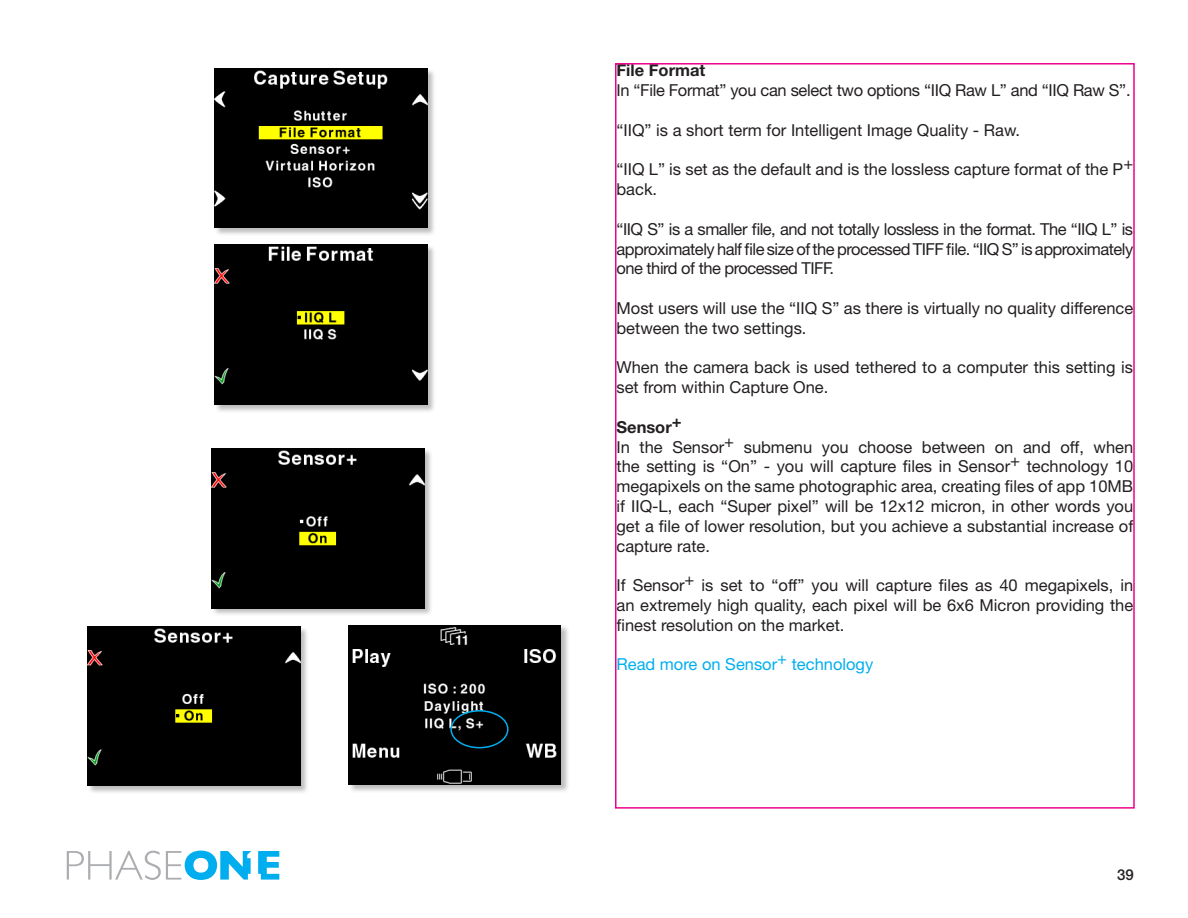
<style>
.page{position:relative;width:1188px;height:918px;background:#fff}
.page>*{position:absolute;margin:0;border:0;box-sizing:border-box;transform-origin:0 0}
.Brødtext{font:16.5px/19.8px "Helvetica Neue LT Std";color:#231f20}
.Brødtext-2{font:16.5px "Helvetica Neue LT Std";letter-spacing:-.02em;color:#231f20}
.Brødtext-3{font:16.5px "Helvetica Neue LT Std";color:#00aeef}
.FED_brødtext{font:700 16.5px "Helvetica Neue LT Std";color:#231f20}
.t1{font:500 15px "Helvetica Neue LT Std";color:#231f20}
</style>
<div class="page">
<svg style="left:258px;top:851px;width:21px;height:29px"></svg>
<svg style="left:67px;top:851px;width:184px;height:29px"></svg>
<div style="left:214px;top:68px;width:222px;height:168px;background:#231f20;opacity:.3"></div>
<img style="left:215px;top:68px;width:212px;height:160px">
<div style="left:214px;top:244px;width:222px;height:169px;background:#231f20;opacity:.3"></div>
<div style="left:215px;top:245px;width:212px;height:159px;background:#000"></div>
<div style="left:212px;top:448px;width:221px;height:169px;background:#231f20;opacity:.3"></div>
<div style="left:212px;top:449px;width:213px;height:159px;background:#000"></div>
<div style="left:87px;top:626px;width:222px;height:168px;background:#231f20;opacity:.3"></div>
<div style="left:88px;top:626px;width:212px;height:160px;background:#000"></div>
<div style="left:348px;top:625px;width:222px;height:168px;background:#231f20;opacity:.3"></div>
<img style="left:348px;top:625px;width:213px;height:159px">
<div style="left:450px;top:710px;width:59px;height:38px;border:2px solid #00aeef;border-radius:50%"></div>
<p class="FED_brødtext" style="left:617px;top:60px;width:90px">File Format</p>
<p class="Brødtext-2" style="left:617px;top:80px;width:516px">In “File Format” you can select two options “IIQ Raw L” and “IIQ Raw S”.</p>
<p class="Brødtext" style="left:617px;top:120px;width:405px">“IIQ” is a short term for Intelligent Image Quality - Raw.</p>
<p class="Brødtext" style="left:617px;top:159px;width:518px">“IIQ L” is set as the default and is the lossless capture format of the P+ back.</p>
<p class="Brødtext" style="left:617px;top:219px;width:518px;text-align:justify">“IIQ S” is a smaller file, and not totally lossless in the format. The “IIQ L” is approximately half file size of the processed TIFF file. “IIQ S” is approximately one third of the processed TIFF.</p>
<p class="Brødtext" style="left:617px;top:298px;width:518px">Most users will use the “IIQ S” as there is virtually no quality difference between the two settings.</p>
<p class="Brødtext" style="left:617px;top:357px;width:518px">When the camera back is used tethered to a computer this setting is set from within Capture One.</p>
<p class="FED_brødtext" style="left:617px;top:417px;width:67px">Sensor+</p>
<p class="Brødtext" style="left:617px;top:437px;width:518px;text-align:justify">In the Sensor+ submenu you choose between on and off, when the setting is “On” - you will capture files in Sensor+ technology 10 megapixels on the same photographic area, creating files of app 10MB if IIQ-L, each “Super pixel” will be 12x12 micron, in other words you get a file of lower resolution, but you achieve a substantial increase of capture rate.</p>
<p class="Brødtext" style="left:617px;top:575px;width:518px;text-align:justify">If Sensor+ is set to “off” you will capture files as 40 megapixels, in an extremely high quality, each pixel will be 6x6 Micron providing the finest resolution on the market.</p>
<p class="Brødtext-3" style="left:617px;top:655px;width:258px">Read more on Sensor+ technology</p>
<p class="t1" style="left:1117px;top:866px;width:18px">39</p>
</div>
